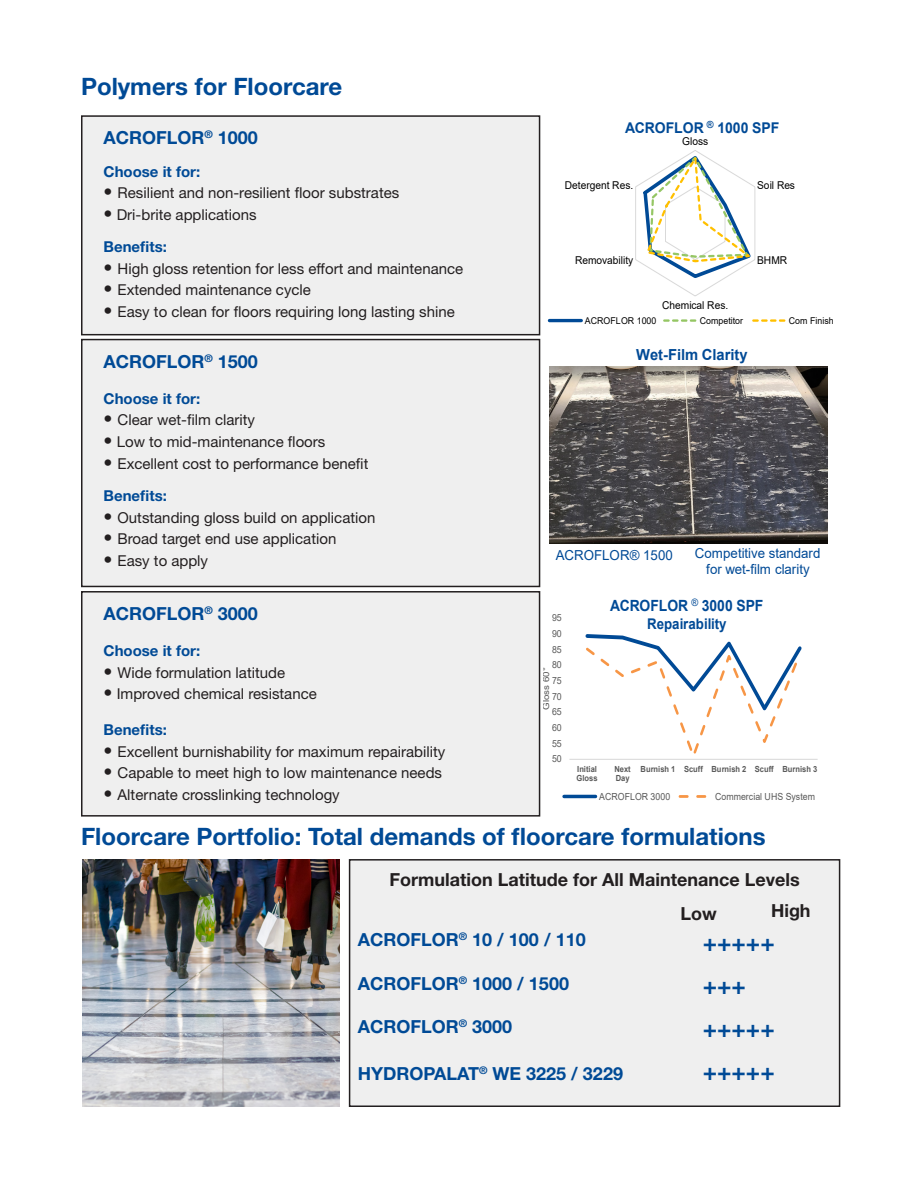
<style>
.page{position:relative;width:918px;height:1188px;background:#fff}
.page>*{position:absolute;margin:0;border:0;box-sizing:border-box;transform-origin:0 0}
.t1{font:700 24px "Helvetica Neue LT Std";color:#004a96}
.t2{font:700 24px "Helvetica Neue LT Pro";color:#004a96}
.t3{font:700 18px "Helvetica Neue LT Pro";color:#004a96}
.t4{font:700 18px "Helvetica Neue LT Std";color:#231f20}
.t5{font:700 18px "Helvetica Neue LT Std";color:#004a96}
.t6{font:700 15.45px "Arial";color:#004a96;scale:.9 1}
.t7{font:700 15.3px "Arial";color:#004a96}
.t8{font:15px "Helvetica Neue LT Std";color:#231f20}
.t9{font:700 15px "Helvetica Neue LT Std";color:#004a96}
.t10{font:700 14.85px "Arial";color:#004a96;scale:.95 1}
.t11{font:700 14.7px "Arial";color:#004a96;scale:.9 1}
.t12{font:13.8px/16.5px "Arial";color:#004a96;text-align:center}
.t13{font:10.8px "Arial";letter-spacing:-.005em;color:#000;scale:.95 1}
.t14{font:9.75px "Arial";color:#595959;scale:.9 1}
.t15{font:9.3px "Arial";color:#000;scale:.95 1}
.t16{font:8.7px "Arial";color:#595959;scale:1.11 1}
.t17{font:700 8.4px/9.6px "Arial";color:#595959;scale:.9 1}
.s1{font-weight:700;font-size:18px}
</style>
<div class="page">
<img style="left:82px;top:859px;width:258px;height:248px">
<svg style="left:635px;top:150px;width:121px;height:146px"></svg>
<hr style="left:549px;top:319px;width:32px;height:3px;background:#004a96">
<svg style="left:664px;top:319px;width:32px;height:3px"></svg>
<svg style="left:753px;top:319px;width:32px;height:3px"></svg>
<img style="left:549px;top:367px;width:279px;height:176px">
<div style="left:82px;top:116px;width:458px;height:219px;background:#efefef"></div>
<div style="left:81px;top:115px;width:459px;height:220px;border:2px solid #231f20"></div>
<div style="left:350px;top:860px;width:490px;height:246px;background:#efefef"></div>
<div style="left:349px;top:859px;width:491px;height:248px;border:2px solid #231f20"></div>
<div style="left:82px;top:340px;width:458px;height:246px;background:#efefef"></div>
<div style="left:81px;top:339px;width:459px;height:248px;border:2px solid #231f20"></div>
<div style="left:82px;top:592px;width:458px;height:224px;background:#efefef"></div>
<div style="left:81px;top:591px;width:459px;height:226px;border:2px solid #231f20"></div>
<hr style="left:569px;top:759px;width:249px;height:1px;background:#d9d9d9">
<svg style="left:585px;top:634px;width:217px;height:120px"></svg>
<hr style="left:564px;top:795px;width:32px;height:3px;background:#004a96">
<svg style="left:680px;top:795px;width:27px;height:3px"></svg>
<p class="t1" style="left:81px;top:72px;width:263px">Polymers for Floorcare</p>
<p class="t5" style="left:104px;top:127px;width:156px">ACROFLOR<sup>®</sup> 1000</p>
<p class="t9" style="left:104px;top:162px;width:98px">Choose it for:</p>
<p class="t8" style="left:104px;top:184px;width:297px"><span class="s1">•</span> Resilient and non-resilient floor substrates</p>
<p class="t8" style="left:104px;top:206px;width:155px"><span class="s1">•</span> Dri-brite applications</p>
<p class="t9" style="left:104px;top:238px;width:65px">Benefits:</p>
<p class="t8" style="left:104px;top:260px;width:361px"><span class="s1">•</span> High gloss retention for less effort and maintenance</p>
<p class="t8" style="left:104px;top:281px;width:209px"><span class="s1">•</span> Extended maintenance cycle</p>
<p class="t8" style="left:104px;top:303px;width:353px"><span class="s1">•</span> Easy to clean for floors requiring long lasting shine</p>
<p class="t5" style="left:104px;top:350px;width:156px">ACROFLOR<sup>®</sup> 1500</p>
<p class="t9" style="left:104px;top:389px;width:98px">Choose it for:</p>
<p class="t8" style="left:104px;top:411px;width:153px"><span class="s1">•</span> Clear wet-film clarity</p>
<p class="t8" style="left:104px;top:433px;width:223px"><span class="s1">•</span> Low to mid-maintenance floors</p>
<p class="t8" style="left:104px;top:454px;width:266px"><span class="s1">•</span> Excellent cost to performance benefit</p>
<p class="t9" style="left:104px;top:486px;width:65px">Benefits:</p>
<p class="t8" style="left:104px;top:508px;width:273px"><span class="s1">•</span> Outstanding gloss build on application</p>
<p class="t8" style="left:104px;top:530px;width:234px"><span class="s1">•</span> Broad target end use application</p>
<p class="t8" style="left:104px;top:551px;width:106px"><span class="s1">•</span> Easy to apply</p>
<p class="t5" style="left:104px;top:602px;width:156px">ACROFLOR<sup>®</sup> 3000</p>
<p class="t9" style="left:104px;top:641px;width:98px">Choose it for:</p>
<p class="t8" style="left:104px;top:663px;width:183px"><span class="s1">•</span> Wide formulation latitude</p>
<p class="t8" style="left:104px;top:685px;width:215px"><span class="s1">•</span> Improved chemical resistance</p>
<p class="t9" style="left:104px;top:721px;width:65px">Benefits:</p>
<p class="t8" style="left:104px;top:742px;width:343px"><span class="s1">•</span> Excellent burnishability for maximum repairability</p>
<p class="t8" style="left:104px;top:764px;width:340px"><span class="s1">•</span> Capable to meet high to low maintenance needs</p>
<p class="t8" style="left:104px;top:786px;width:238px"><span class="s1">•</span> Alternate crosslinking technology</p>
<p class="t10" style="left:625px;top:117px;width:164px">ACROFLOR <sup>®</sup> 1000 SPF</p>
<p class="t13" style="left:565px;top:177px;width:73px">Detergent Res.</p>
<p class="t13" style="left:575px;top:253px;width:63px">Removability</p>
<p class="t13" style="left:682px;top:133px;width:29px">Gloss</p>
<p class="t13" style="left:662px;top:297px;width:71px">Chemical Res.</p>
<p class="t13" style="left:757px;top:177px;width:41px">Soil Res</p>
<p class="t13" style="left:757px;top:253px;width:33px">BHMR</p>
<p class="t15" style="left:585px;top:314px;width:77px">ACROFLOR 1000</p>
<p class="t15" style="left:700px;top:314px;width:47px">Competitor</p>
<p class="t15" style="left:789px;top:314px;width:49px">Com Finish</p>
<p class="t7" style="left:636px;top:344px;width:113px">Wet-Film Clarity</p>
<p class="t12" style="left:556px;top:547px;width:119px">ACROFLOR® 1500</p>
<p class="t12" style="left:695px;top:545px;width:127px">Competitive standard for wet-film clarity</p>
<p class="t14" style="left:552px;top:611px;width:12px">95</p>
<p class="t14" style="left:552px;top:627px;width:12px">90</p>
<p class="t14" style="left:552px;top:642px;width:12px">85</p>
<p class="t14" style="left:552px;top:658px;width:12px">80</p>
<p class="t16" style="left:540px;top:710px;width:40px;rotate:-90deg">Gloss 60°</p>
<p class="t14" style="left:552px;top:674px;width:12px">75</p>
<p class="t14" style="left:552px;top:690px;width:12px">70</p>
<p class="t14" style="left:552px;top:705px;width:12px">65</p>
<p class="t14" style="left:552px;top:721px;width:12px">60</p>
<p class="t14" style="left:552px;top:737px;width:12px">55</p>
<p class="t14" style="left:552px;top:752px;width:12px">50</p>
<p class="t6" style="left:610px;top:595px;width:172px">ACROFLOR <sup>®</sup> 3000 SPF</p>
<p class="t11" style="left:647px;top:613px;width:90px">Repairability</p>
<p class="t17" style="left:577px;top:764px;width:25px">Initial<br>Gloss</p>
<p class="t17" style="left:614px;top:764px;width:20px">Next<br>Day</p>
<p class="t17" style="left:641px;top:764px;width:198px">Burnish 1 Scuff Burnish 2 Scuff Burnish 3</p>
<p class="t14" style="left:599px;top:789px;width:80px">ACROFLOR 3000</p>
<p class="t14" style="left:715px;top:789px;width:113px">Commercial UHS System</p>
<p class="t1" style="left:81px;top:822px;width:686px">Floorcare Portfolio: Total demands of floorcare formulations</p>
<p class="t4" style="left:389px;top:868px;width:412px">Formulation Latitude for All Maintenance Levels</p>
<p class="t4" style="left:681px;top:902px;width:38px">Low</p>
<p class="t4" style="left:771px;top:900px;width:41px">High</p>
<p class="t3" style="left:358px;top:929px;width:229px">ACROFLOR<sup>®</sup> 10 / 100 / 110</p>
<p class="t3" style="left:358px;top:972px;width:213px">ACROFLOR<sup>®</sup> 1000 / 1500</p>
<p class="t3" style="left:358px;top:1015px;width:156px">ACROFLOR<sup>®</sup> 3000</p>
<p class="t3" style="left:358px;top:1062px;width:267px">HYDROPALAT<sup>®</sup> WE 3225 / 3229</p>
<p class="t2" style="left:703px;top:927px;width:73px">+++++</p>
<p class="t2" style="left:703px;top:970px;width:45px">+++</p>
<p class="t2" style="left:703px;top:1013px;width:73px">+++++</p>
<p class="t2" style="left:703px;top:1057px;width:73px">+++++</p>
</div>
